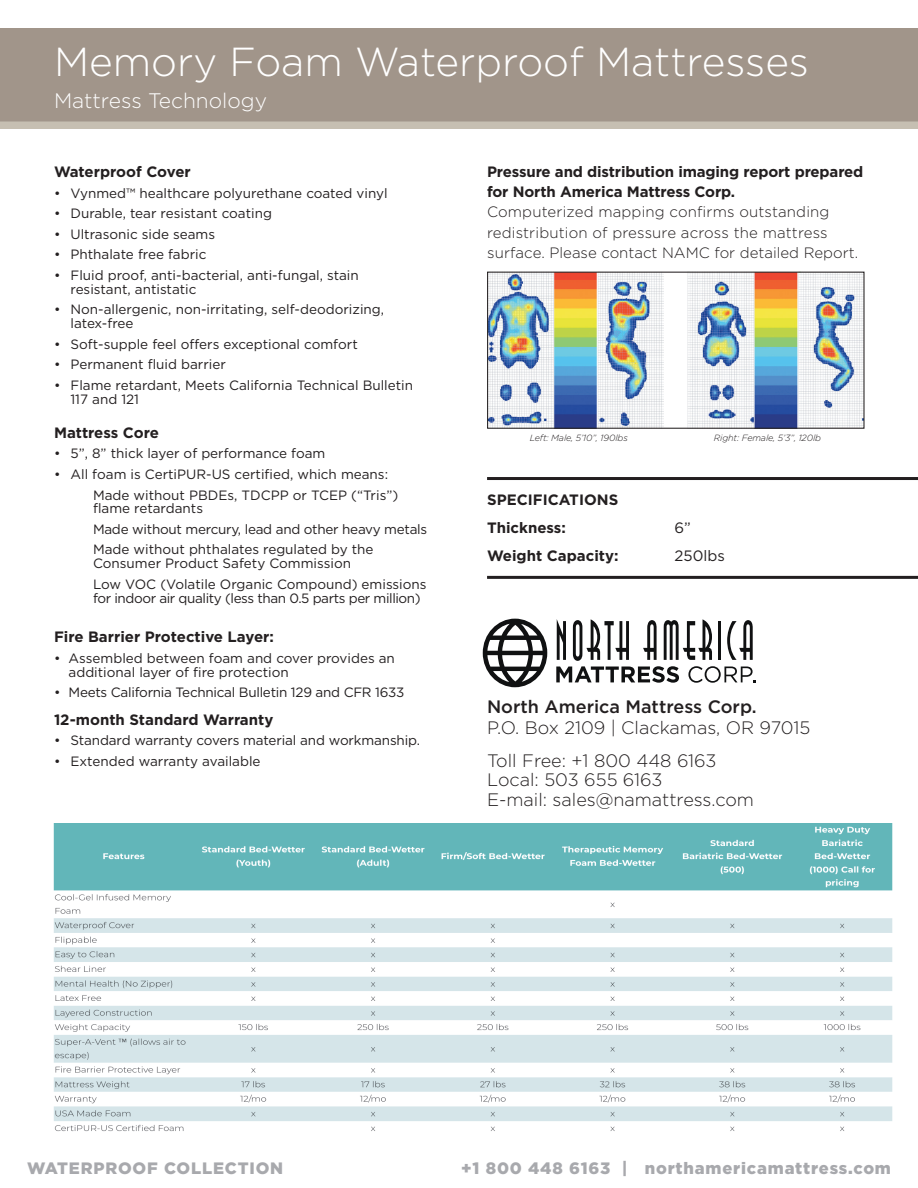
<style>
.page{position:relative;width:918px;height:1188px;background:#fff}
.page>*{position:absolute;margin:0;border:0;box-sizing:border-box;transform-origin:0 0}
.t1{font:300 40.5px "Gotham";color:#fff}
.t2{font:300 21px "Gotham";color:#fff}
.t3{font:300 18px/33px "Gotham";color:#231f20}
.t4{font:500 18px "Gotham";color:#231f20}
.t5{font:900 16.5px "Gotham";letter-spacing:.05em;color:#a8a9ad}
.t6{font:700 15px/27.8px "Gotham";letter-spacing:-.01em;color:#231f20}
.t7{font:300 15px/20.1px "Gotham";letter-spacing:.01em;color:#231f20}
.t8{font:15px "Gotham";color:#231f20}
.t9{font:13.5px/13.8px "Gotham";color:#231f20}
.t10{font:13.5px/20.5px "Gotham";letter-spacing:-.02em;color:#231f20}
.t11{font:13.5px "Gotham";letter-spacing:-.03em;color:#231f20}
.t12{font:italic 300 9px "Gotham";letter-spacing:-.01em;color:#231f20}
</style>
<div class="page">
<div style="left:0;top:28px;width:918px;height:101px;background:#a1958a"></div>
<div style="left:0;top:122px;width:918px;height:7px;background:#c6bfb2"></div>
<img style="left:53px;top:824px;width:840px;height:308px">
<svg style="left:483px;top:619px;width:64px;height:68px"></svg>
<svg style="left:556px;top:619px;width:199px;height:64px"></svg>
<hr style="left:487px;top:477px;width:431px;height:3px;background:#231f20">
<hr style="left:487px;top:576px;width:431px;height:3px;background:#231f20">
<img style="left:489px;top:274px;width:175px;height:153px">
<img style="left:687px;top:274px;width:176px;height:153px">
<div style="left:487px;top:272px;width:378px;height:157px;border:1px solid #231f20"></div>
<h1 class="t1" style="left:54px;top:36px;width:757px">Memory Foam Waterproof Mattresses</h1>
<h2 class="t2" style="left:54px;top:88px;width:215px">Mattress Technology</h2>
<p class="t6" style="left:54px;top:158px;width:138px">Waterproof Cover</p>
<p class="t9" style="left:54px;top:186px;width:335px">• Vynmed™ healthcare polyurethane coated vinyl</p>
<p class="t9" style="left:54px;top:206px;width:219px">• Durable, tear resistant coating</p>
<p class="t9" style="left:54px;top:227px;width:163px">• Ultrasonic side seams</p>
<p class="t9" style="left:54px;top:247px;width:154px">• Phthalate free fabric</p>
<p class="t9" style="left:70px;top:268px;width:290px;text-indent:-16px">• Fluid proof, anti-bacterial, anti-fungal, stain resistant, antistatic</p>
<p class="t9" style="left:70px;top:302px;width:315px;text-indent:-16px">• Non-allergenic, non-irritating, self-deodorizing, latex-free</p>
<p class="t9" style="left:54px;top:337px;width:305px">• Soft-supple feel offers exceptional comfort</p>
<p class="t9" style="left:54px;top:357px;width:173px">• Permanent fluid barrier</p>
<p class="t9" style="left:70px;top:378px;width:344px;text-indent:-16px">• Flame retardant, Meets California Technical Bulletin<br>117 and 121</p>
<p class="t6" style="left:54px;top:419px;width:107px">Mattress Core</p>
<p class="t9" style="left:54px;top:447px;width:273px">• 5”, 8” thick layer of performance foam</p>
<p class="t9" style="left:93px;top:464px;width:307px;line-height:20.5px;text-indent:-39px">• All foam is CertiPUR-US certified, which means:<br>Made without PBDEs, TDCPP or TCEP (“Tris”)</p>
<p class="t10" style="left:93px;top:498px;width:336px">flame retardants<br>Made without mercury, lead and other heavy metals<br>Made without phthalates regulated by the</p>
<p class="t9" style="left:93px;top:553px;width:335px;line-height:20.5px">Consumer Product Safety Commission<br>Low VOC (Volatile Organic Compound) emissions</p>
<p class="t11" style="left:93px;top:589px;width:329px">for indoor air quality (less than 0.5 parts per million)</p>
<p class="t6" style="left:54px;top:623px;width:221px">Fire Barrier Protective Layer:</p>
<p class="t9" style="left:69px;top:651px;width:328px;text-indent:-15px">• Assembled between foam and cover provides an additional layer of fire protection</p>
<p class="t10" style="left:54px;top:682px;width:352px">• Meets California Technical Bulletin 129 and CFR 1633</p>
<p class="t6" style="left:54px;top:705px;width:221px">12-month Standard Warranty</p>
<p class="t9" style="left:54px;top:733px;width:368px">• Standard warranty covers material and workmanship.</p>
<p class="t9" style="left:54px;top:754px;width:208px">• Extended warranty available</p>
<p class="t6" style="left:487px;top:162px;width:378px;line-height:20.1px">Pressure and distribution imaging report prepared for North America Mattress Corp.</p>
<p class="t7" style="left:487px;top:202px;width:373px">Computerized mapping confirms outstanding redistribution of pressure across the mattress surface. Please contact NAMC for detailed Report.</p>
<p class="t12" style="left:530px;top:432px;width:99px">Left: Male, 5’10”, 190lbs</p>
<p class="t12" style="left:714px;top:432px;width:109px">Right: Female, 5’3”, 120lb</p>
<p class="t6" style="left:487px;top:486px;width:133px">SPECIFICATIONS<br>Thickness:</p>
<p class="t8" style="left:675px;top:518px;width:18px">6”</p>
<p class="t6" style="left:487px;top:542px;width:133px">Weight Capacity:</p>
<p class="t8" style="left:675px;top:546px;width:52px">250lbs</p>
<h3 class="t4" style="left:487px;top:695px;width:271px">North America Mattress Corp.</h3>
<h3 class="t3" style="left:487px;top:710px;width:325px">P.O. Box 2109 | Clackamas, OR 97015<br>Toll Free: +1 800 448 6163</h3>
<h3 class="t3" style="left:487px;top:770px;width:268px;line-height:19.5px">Local: 503 655 6163<br>E-mail: sales@namattress.com</h3>
<p class="t5" style="left:27px;top:1157px;width:258px">WATERPROOF COLLECTION</p>
<p class="t5" style="left:461px;top:1157px;width:431px">+1 800 448 6163 | northamericamattress.com</p>
</div>
